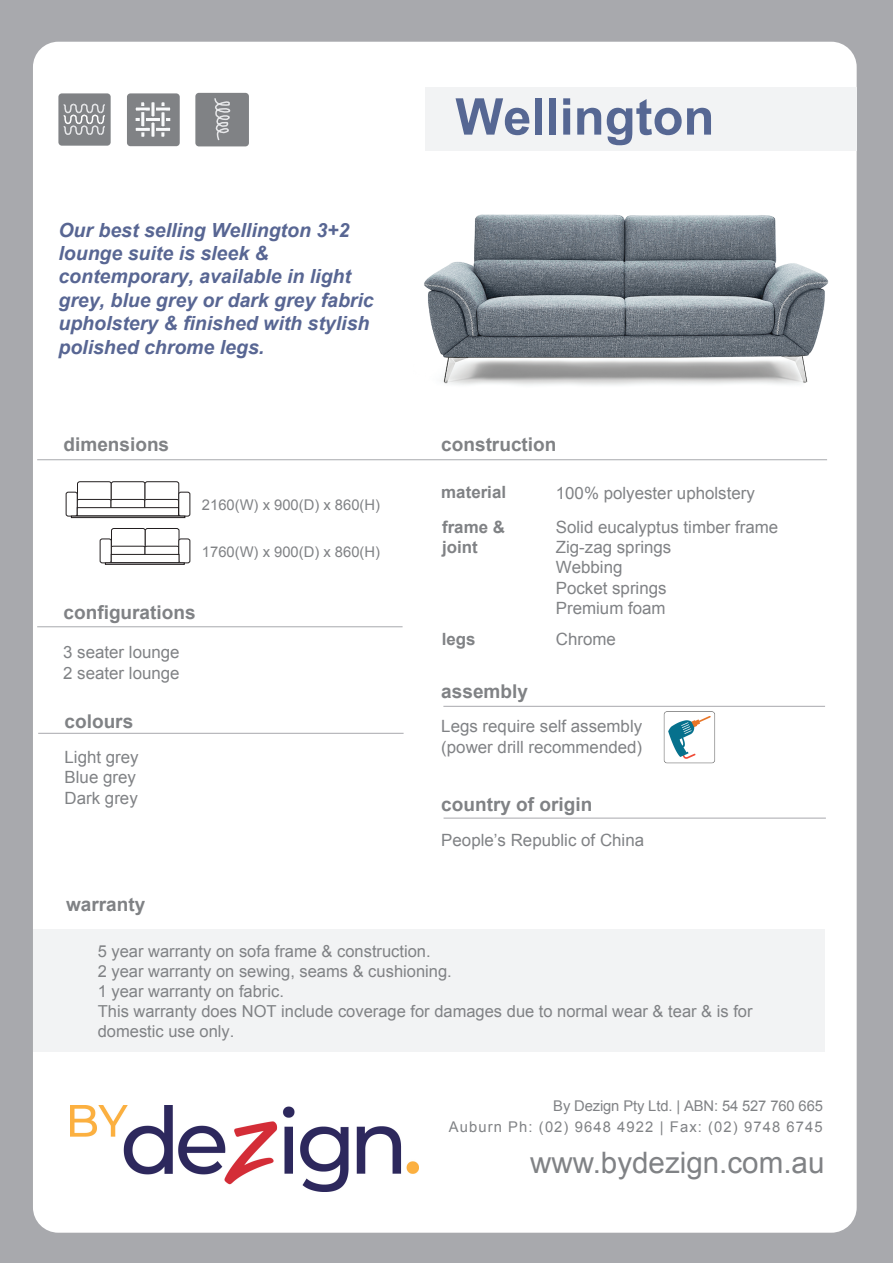
<style>
.page{position:relative;width:893px;height:1263px;background:#a8a9ad}
.page>*{position:absolute;margin:0;border:0;box-sizing:border-box;transform-origin:0 0}
.t1{font:700 50.7px "Arial";color:#566793}
.t2{font:29.55px "Arial";color:#808285}
.t3{font:italic 700 19.5px/23.4px "Arial";color:#586693}
.t4{font:700 19.05px "Arial";color:#808285}
.t5{font:16.95px/20.2px "Arial";color:#808285}
.t6{font:700 16.95px/34.5px "Arial";color:#808285}
.t7{font:16.5px/19.8px "Arial";color:#808285}
.t8{font:14.85px/21.5px "Arial";letter-spacing:.075em;color:#808285;text-align:right}
.t9{font:14.85px "Arial";color:#808285}
</style>
<div class="page">
<div style="left:33px;top:42px;width:824px;height:1191px;background:#fff;border-radius:25px"></div>
<div style="left:426px;top:88px;width:431px;height:63px;background:#f2f3f4"></div>
<hr style="left:37px;top:459px;width:790px;height:1px;background:#a8a9ad">
<hr style="left:37px;top:626px;width:366px;height:1px;background:#a8a9ad">
<hr style="left:443px;top:706px;width:382px;height:1px;background:#a8a9ad">
<div style="left:33px;top:929px;width:791px;height:123px;background:#f2f3f4"></div>
<hr style="left:38px;top:733px;width:366px;height:1px;background:#a8a9ad">
<hr style="left:444px;top:818px;width:382px;height:1px;background:#a8a9ad">
<div style="left:58px;top:93px;width:53px;height:53px;background:#808285;border-radius:3px"></div>
<svg style="left:63px;top:103px;width:42px;height:32px"></svg>
<img style="left:663px;top:711px;width:52px;height:53px">
<div style="left:127px;top:93px;width:53px;height:53px;background:#808285;border-radius:3px"></div>
<svg style="left:141px;top:102px;width:4px;height:4px"></svg>
<svg style="left:161px;top:102px;width:4px;height:4px"></svg>
<svg style="left:166px;top:118px;width:5px;height:3px"></svg>
<svg style="left:135px;top:118px;width:5px;height:3px"></svg>
<svg style="left:141px;top:132px;width:4px;height:5px"></svg>
<svg style="left:161px;top:132px;width:4px;height:5px"></svg>
<svg style="left:135px;top:107px;width:15px;height:4px"></svg>
<svg style="left:156px;top:107px;width:15px;height:4px"></svg>
<svg style="left:146px;top:118px;width:14px;height:3px"></svg>
<svg style="left:151px;top:102px;width:4px;height:15px"></svg>
<svg style="left:135px;top:127px;width:15px;height:4px"></svg>
<svg style="left:156px;top:127px;width:15px;height:4px"></svg>
<svg style="left:151px;top:122px;width:4px;height:15px"></svg>
<svg style="left:160px;top:112px;width:6px;height:16px"></svg>
<svg style="left:140px;top:112px;width:6px;height:16px"></svg>
<div style="left:77px;top:481px;width:34px;height:22px;border:1px solid #231f20;border-radius:2px"></div>
<div style="left:111px;top:481px;width:34px;height:22px;border:1px solid #231f20;border-radius:2px"></div>
<div style="left:145px;top:481px;width:34px;height:22px;border:1px solid #231f20;border-radius:2px"></div>
<svg style="left:77px;top:499px;width:102px;height:8px"></svg>
<div style="left:66px;top:492px;width:11px;height:24px;border:1px solid #231f20;border-radius:2px"></div>
<div style="left:179px;top:492px;width:11px;height:24px;border:1px solid #231f20;border-radius:2px"></div>
<div style="left:77px;top:507px;width:102px;height:9px;background:#fff;border:1px solid #231f20"></div>
<div style="left:71px;top:516px;width:114px;height:2px;background:#fff;border:1px solid #231f20"></div>
<div style="left:111px;top:528px;width:34px;height:21px;border:1px solid #231f20;border-radius:2px"></div>
<div style="left:145px;top:528px;width:34px;height:21px;border:1px solid #231f20;border-radius:2px"></div>
<svg style="left:111px;top:546px;width:68px;height:8px"></svg>
<div style="left:100px;top:539px;width:11px;height:24px;border:1px solid #231f20;border-radius:2px"></div>
<div style="left:179px;top:539px;width:11px;height:24px;border:1px solid #231f20;border-radius:2px"></div>
<div style="left:111px;top:554px;width:68px;height:9px;background:#fff;border:1px solid #231f20"></div>
<div style="left:195px;top:93px;width:54px;height:53px;background:#808285;border-radius:4px"></div>
<svg style="left:214px;top:98px;width:17px;height:43px"></svg>
<img style="left:70px;top:1105px;width:348px;height:86px">
<img style="left:424px;top:214px;width:405px;height:172px">
<p class="t3" style="left:58px;top:219px;width:317px">Our best selling Wellington 3+2 lounge suite is sleek &amp; contemporary, available in light grey, blue grey or dark grey fabric upholstery &amp; finished with stylish polished chrome legs.</p>
<p class="t4" style="left:64px;top:432px;width:107px">dimensions</p>
<p class="t9" style="left:202px;top:495px;width:180px">2160(W) x 900(D) x 860(H)</p>
<p class="t9" style="left:202px;top:542px;width:180px">1760(W) x 900(D) x 860(H)</p>
<p class="t4" style="left:64px;top:599px;width:134px">configurations</p>
<p class="t5" style="left:63px;top:642px;width:118px">3 seater lounge<br>2 seater lounge</p>
<p class="t4" style="left:65px;top:709px;width:70px">colours</p>
<p class="t5" style="left:65px;top:747px;width:76px">Light grey<br>Blue grey<br>Dark grey</p>
<p class="t4" style="left:66px;top:892px;width:81px">warranty</p>
<h1 class="t1" style="left:455px;top:83px;width:261px">Wellington</h1>
<p class="t4" style="left:441px;top:431px;width:117px">construction</p>
<p class="t6" style="left:441px;top:476px;width:66px">material frame &amp;</p>
<p class="t6" style="left:442px;top:530px;width:37px">joint</p>
<p class="t5" style="left:556px;top:477px;width:224px;line-height:33.6px">100% polyester upholstery<br>Solid eucalyptus timber frame</p>
<p class="t5" style="left:556px;top:537px;width:117px">Zig-zag springs<br>Webbing<br>Pocket springs<br>Premium foam</p>
<p class="t6" style="left:442px;top:623px;width:35px">legs</p>
<p class="t5" style="left:556px;top:629px;width:62px">Chrome</p>
<p class="t4" style="left:441px;top:678px;width:88px">assembly</p>
<p class="t5" style="left:441px;top:716px;width:202px">Legs require self assembly (power drill recommended)</p>
<p class="t4" style="left:441px;top:792px;width:153px">country of origin</p>
<p class="t5" style="left:441px;top:830px;width:204px">People’s Republic of China</p>
<p class="t7" style="left:98px;top:942px;width:656px">5 year warranty on sofa frame &amp; construction.<br>2 year warranty on sewing, seams &amp; cushioning.<br>1 year warranty on fabric.<br>This warranty does NOT include coverage for damages due to normal wear &amp; tear &amp; is for domestic use only.</p>
<p class="t8" style="left:449px;top:1095px;width:376px">By Dezign Pty Ltd. | ABN: 54 527 760 665<br>Auburn Ph: (02) 9648 4922 | Fax: (02) 9748 6745</p>
<h2 class="t2" style="left:530px;top:1143px;width:296px">www.bydezign.com.au</h2>
</div>
